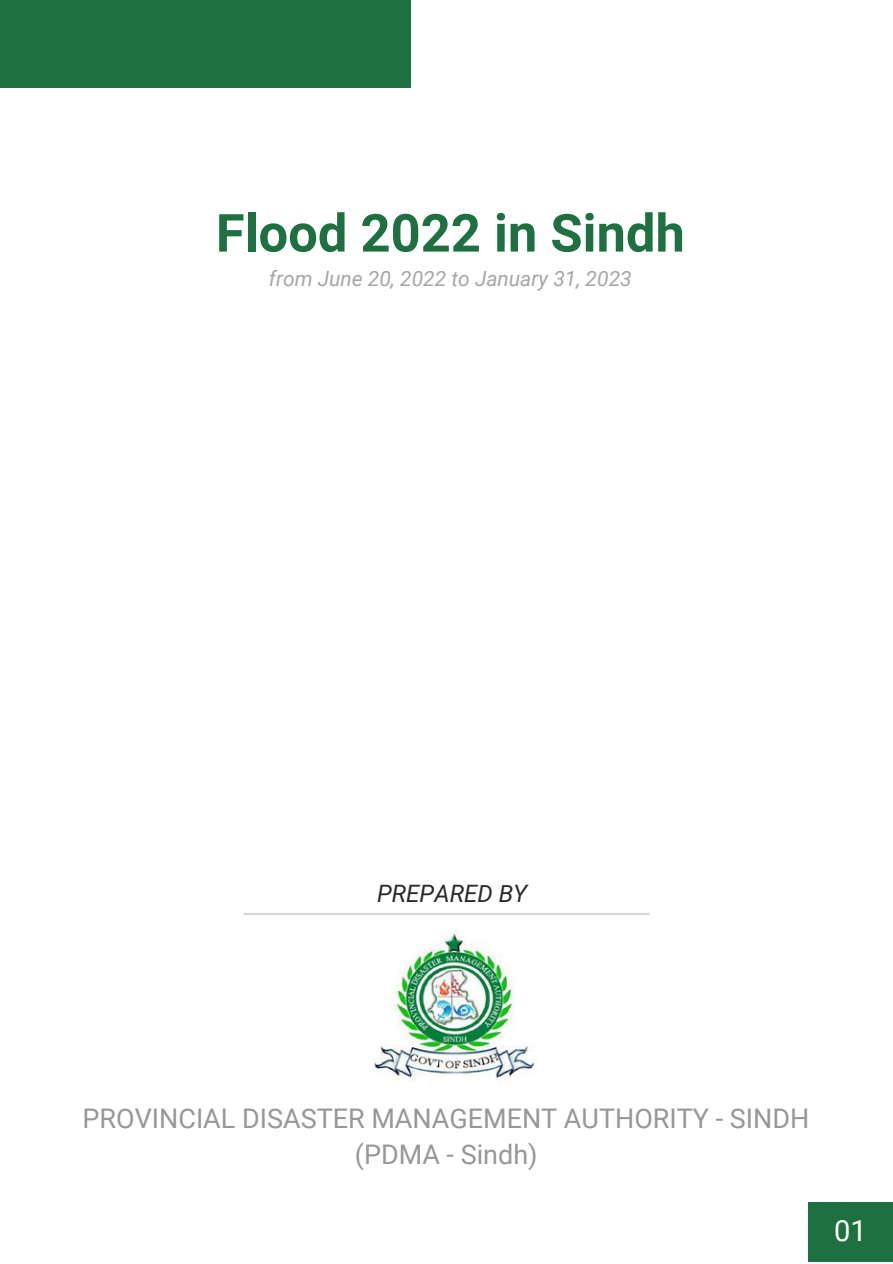
<style>
.page{position:relative;width:893px;height:1264px;background:#fff}
.page>*{position:absolute;margin:0;border:0;box-sizing:border-box;transform-origin:0 0}
.t1{font:700 52.5px "Roboto";color:#1f7040}
.t2{font:42.9px "Roboto";color:#fffafa}
.t3{font:27px/36.6px "Roboto";color:#979797;text-align:center}
.t4{font:italic 24px "Roboto";color:#2a2a2a}
.t5{font:italic 21px "Roboto";color:#a6a6a6}
</style>
<div class="page">
<div style="left:0;top:0;width:410px;height:88px;background:#1f7040"></div>
<div style="left:808px;top:1201px;width:84px;height:60px;background:#1f7040"></div>
<hr style="left:243px;top:912px;width:406px;height:3px;background:#d9d9d9">
<img style="left:374px;top:930px;width:161px;height:149px">
<h1 class="t1" style="left:216px;top:203px;width:470px">Flood 2022 in Sindh</h1>
<p class="t5" style="left:269px;top:266px;width:364px">from June 20, 2022 to January 31, 2023</p>
<p class="t4" style="left:377px;top:880px;width:152px">PREPARED BY</p>
<p class="t3" style="left:83px;top:1100px;width:728px">PROVINCIAL DISASTER MANAGEMENT AUTHORITY - SINDH (PDMA - Sindh)</p>
<h2 class="t2" style="left:806px;top:1191px;width:62px">00<sub>01</sub></h2>
</div>
